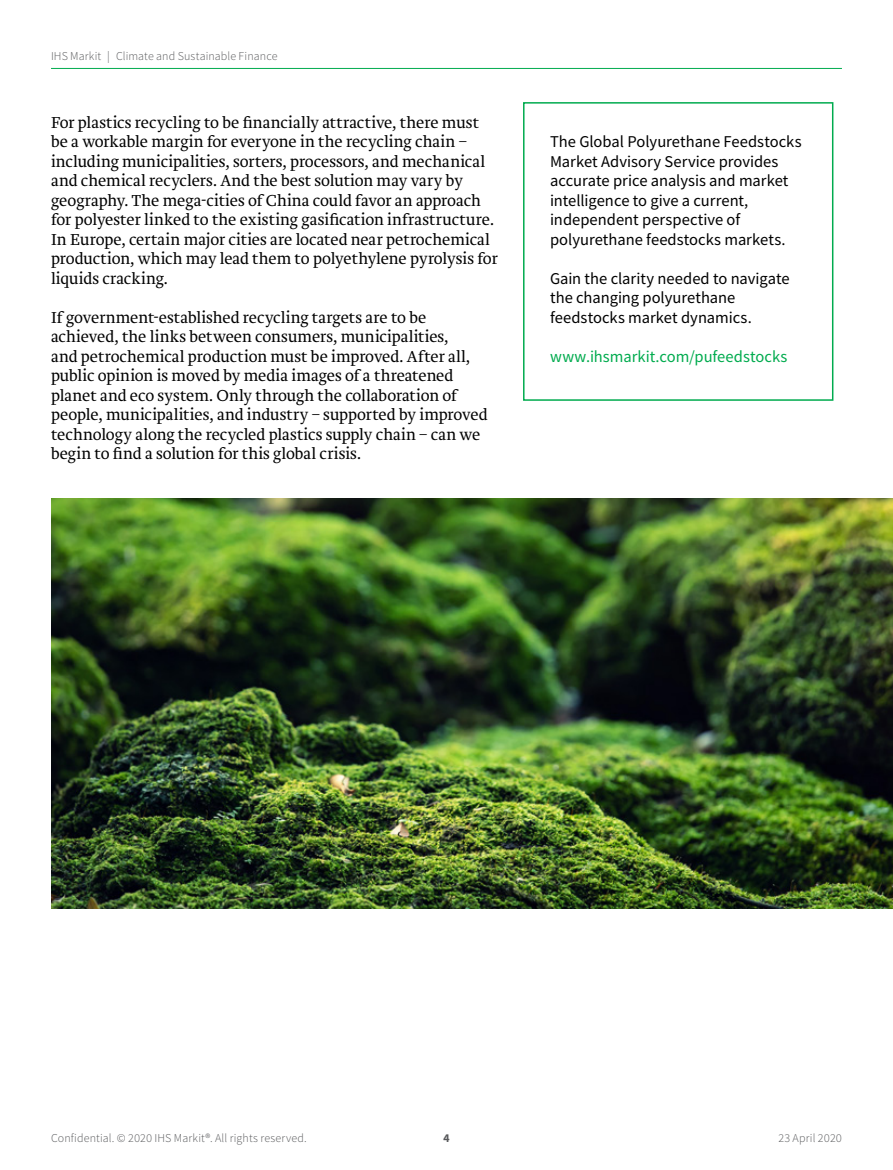
<style>
.page{position:relative;width:893px;height:1170px;background:#fff}
.page>*{position:absolute;margin:0;border:0;box-sizing:border-box;transform-origin:0 0}
.t1{font:300 16.5px/19.5px "Brioni Std";color:#000}
.t2{font:16.5px/19.5px "Source Sans Pro";color:#000}
.t3{font:16.5px "Source Sans Pro";color:#00ab4e}
.t4{font:300 12px "Source Sans Pro";letter-spacing:.01em;color:#58595b}
.t5{font:700 12px "Source Sans Pro";color:#58595b}
</style>
<div class="page">
<hr style="left:51px;top:68px;width:791px;height:1px;background:#00ab4e">
<div style="left:523px;top:102px;width:310px;height:299px;border:2px solid #00ab4e"></div>
<img style="left:51px;top:498px;width:842px;height:410px">
<p class="t4" style="left:51px;top:48px;width:228px">IHS Markit | Climate and Sustainable Finance</p>
<p class="t1" style="left:51px;top:113px;width:448px">For plastics recycling to be financially attractive, there must be a workable margin for everyone in the recycling chain – including municipalities, sorters, processors, and mechanical and chemical recyclers. And the best solution may vary by geography. The mega-cities of China could favor an approach for polyester linked to the existing gasification infrastructure.<br>In Europe, certain major cities are located near petrochemical production, which may lead them to polyethylene pyrolysis for liquids cracking.</p>
<p class="t1" style="left:51px;top:308px;width:438px">If government-established recycling targets are to be achieved, the links between consumers, municipalities,<br>and petrochemical production must be improved. After all, public opinion is moved by media images of a threatened planet and eco system. Only through the collaboration of people, municipalities, and industry – supported by improved technology along the recycled plastics supply chain – can we begin to find a solution for this global crisis.</p>
<p class="t2" style="left:550px;top:132px;width:253px">The Global Polyurethane Feedstocks Market Advisory Service provides accurate price analysis and market intelligence to give a current, independent perspective of polyurethane feedstocks markets.</p>
<p class="t2" style="left:550px;top:268px;width:241px">Gain the clarity needed to navigate the changing polyurethane feedstocks market dynamics.</p>
<p class="t3" style="left:550px;top:346px;width:239px">www.ihsmarkit.com/pufeedstocks</p>
<p class="t4" style="left:51px;top:1130px;width:257px">Confidential. © 2020 IHS Markit®. All rights reserved.</p>
<p class="t5" style="left:443px;top:1129px;width:8px">4</p>
<p class="t4" style="left:778px;top:1130px;width:65px">23 April 2020</p>
</div>
